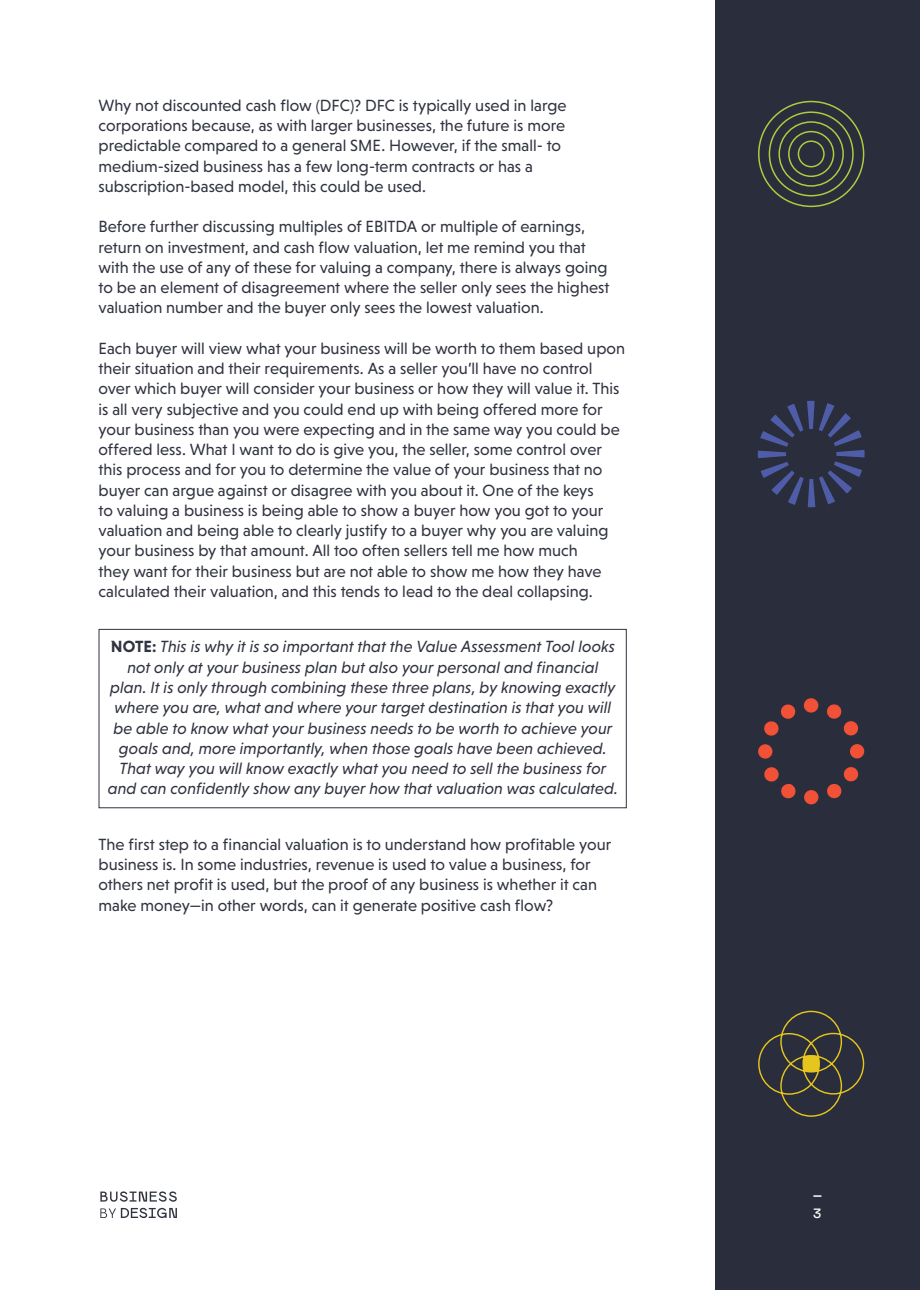
<style>
.page{position:relative;width:920px;height:1290px;background:#fff}
.page>*{position:absolute;margin:0;border:0;box-sizing:border-box;transform-origin:0 0}
.Body_copy{font:16.5px/20.2px "Niveau Grotesk";color:#303340}
.Body_copy-2{font:italic 16.5px/20.2px "Niveau Grotesk";color:#303340;text-align:center}
.t1{font:300 13.5px "Space Grotesk";color:#fff}
.s1{font-weight:700;font-style:normal}
</style>
<div class="page">
<svg style="left:100px;top:1191px;width:77px;height:11px"></svg>
<svg style="left:100px;top:1208px;width:77px;height:10px"></svg>
<div style="left:716px;top:0;width:204px;height:1290px;background:#292d3c"></div>
<svg style="left:758px;top:100px;width:107px;height:108px"></svg>
<svg style="left:758px;top:401px;width:107px;height:106px"></svg>
<div style="left:851px;top:745px;width:12px;height:13px;background:#f05137;border-radius:50%"></div>
<div style="left:850px;top:744px;width:14px;height:14px;border:2px solid #f05137;border-radius:50%"></div>
<svg style="left:827px;top:767px;width:32px;height:32px"></svg>
<svg style="left:827px;top:704px;width:32px;height:32px"></svg>
<div style="left:804px;top:790px;width:14px;height:14px;background:#f05137;border:2px solid #f05137;border-radius:50%"></div>
<div style="left:804px;top:698px;width:14px;height:15px;background:#f05137;border:2px solid #f05137;border-radius:6px"></div>
<svg style="left:764px;top:767px;width:32px;height:31px"></svg>
<svg style="left:764px;top:704px;width:32px;height:32px"></svg>
<div style="left:759px;top:745px;width:13px;height:13px;background:#f05137;border-radius:50%"></div>
<div style="left:758px;top:744px;width:14px;height:15px;border:2px solid #f05137;border-radius:50%"></div>
<svg style="left:759px;top:1010px;width:106px;height:107px"></svg>
<div style="left:99px;top:629px;width:528px;height:179px;border:1px solid #303340"></div>
<svg style="left:813px;top:1195px;width:8px;height:2px"></svg>
<p class="Body_copy" style="left:99px;top:95px;width:469px">Why not discounted cash flow (DFC)? DFC is typically used in large corporations because, as with larger businesses, the future is more predictable compared to a general SME. However, if the small- to medium-sized business has a few long-term contracts or has a subscription-based model, this could be used.</p>
<p class="Body_copy" style="left:99px;top:217px;width:512px">Before further discussing multiples of EBITDA or multiple of earnings, return on investment, and cash flow valuation, let me remind you that with the use of any of these for valuing a company, there is always going to be an element of disagreement where the seller only sees the highest valuation number and the buyer only sees the lowest valuation.</p>
<p class="Body_copy" style="left:99px;top:338px;width:528px">Each buyer will view what your business will be worth to them based upon their situation and their requirements. As a seller you’ll have no control over which buyer will consider your business or how they will value it. This is all very subjective and you could end up with being offered more for your business than you were expecting and in the same way you could be offered less. What I want to do is give you, the seller, some control over this process and for you to determine the value of your business that no buyer can argue against or disagree with you about it. One of the keys<br>to valuing a business is being able to show a buyer how you got to your valuation and being able to clearly justify to a buyer why you are valuing your business by that amount. All too often sellers tell me how much<br>they want for their business but are not able to show me how they have calculated their valuation, and this tends to lead to the deal collapsing.</p>
<p class="Body_copy-2" style="left:108px;top:637px;width:512px"><span class="s1">NOTE:</span> This is why it is so important that the Value Assessment Tool looks not only at your business plan but also your personal and financial plan. It is only through combining these three plans, by knowing exactly where you are, what and where your target destination is that you will be able to know what your business needs to be worth to achieve your goals and, more importantly, when those goals have been achieved.<br>That way you will know exactly what you need to sell the business for and can confidently show any buyer how that valuation was calculated.</p>
<p class="Body_copy" style="left:99px;top:834px;width:514px">The first step to a financial valuation is to understand how profitable your business is. In some industries, revenue is used to value a business, for others net profit is used, but the proof of any business is whether it can make money—in other words, can it generate positive cash flow?</p>
<p class="t1" style="left:813px;top:1203px;width:10px">3</p>
</div>
